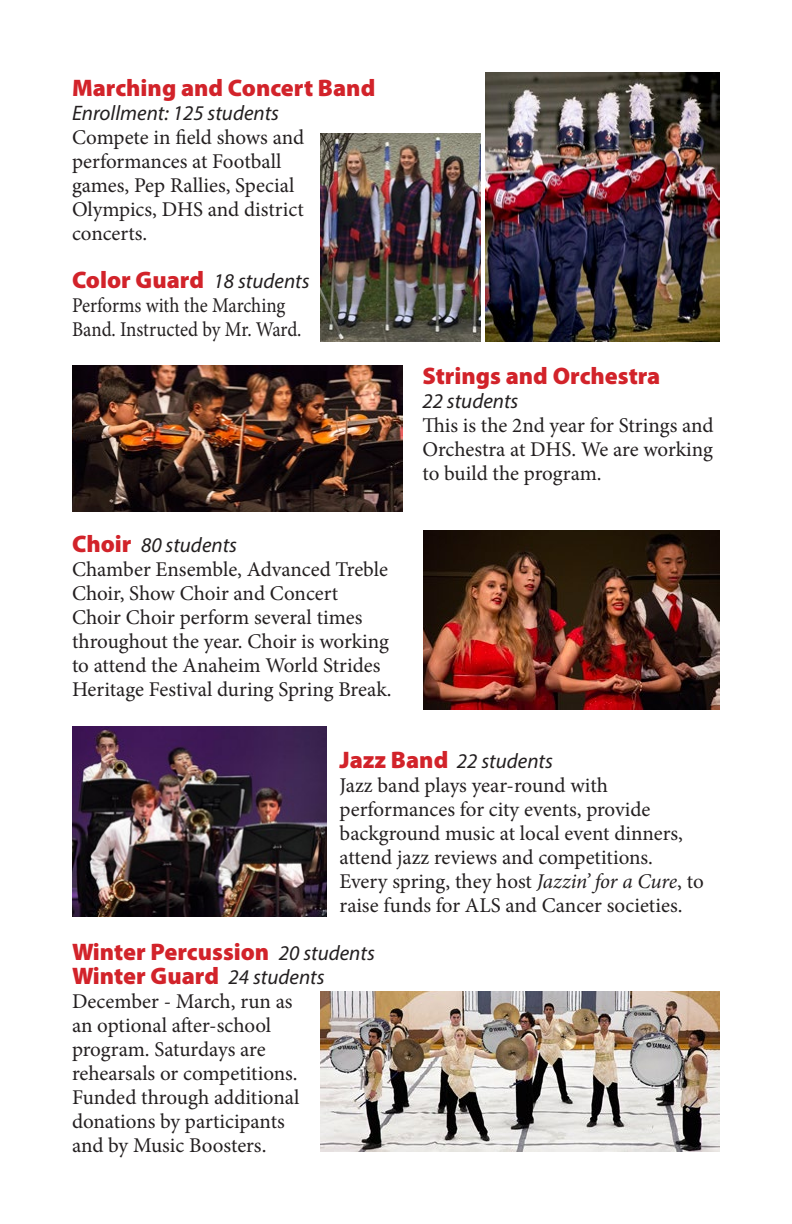
<style>
.page{position:relative;width:792px;height:1224px;background:#fff}
.page>*{position:absolute;margin:0;border:0;box-sizing:border-box;transform-origin:0 0}
.Paragraph_Sub{font:900 24px/24px "Myriad Pro";color:#d2232a}
.body{font:21px/24px "Minion Pro";color:#231f20}
.body-2{font:21px/24px "Minion Pro";color:#231f20;scale:.9 1}
.Paragraph_Sub-2{font:italic 21px "Myriad Pro";color:#231f20}
.body-3{font:italic 21px "Myriad Pro";color:#231f20}
.s1{font-weight:400;font-style:italic;font-size:21px;color:#231f20}
.s2{font-weight:900;font-style:normal;font-size:24px;color:#d2232a}
.s3{font-style:italic}
</style>
<div class="page">
<img style="left:72px;top:365px;width:331px;height:146px">
<img style="left:72px;top:726px;width:255px;height:191px">
<img style="left:424px;top:530px;width:296px;height:180px">
<img style="left:320px;top:991px;width:400px;height:161px">
<img style="left:486px;top:72px;width:234px;height:270px">
<img style="left:321px;top:133px;width:159px;height:209px">
<p class="Paragraph_Sub" style="left:72px;top:75px;width:305px">Marching and Concert Band</p>
<p class="body-3" style="left:72px;top:100px;width:209px">Enrollment: 125 students</p>
<p class="body" style="left:72px;top:125px;width:234px">Compete in field shows and performances at Football games, Pep Rallies, Special<br>Olympics, DHS and district concerts.</p>
<p class="Paragraph_Sub" style="left:72px;top:267px;width:239px">Color Guard <span class="s1">18 students</span></p>
<p class="body-2" style="left:72px;top:293px;width:257px">Performs with the Marching<br>Band. Instructed by Mr. Ward.</p>
<p class="Paragraph_Sub-2" style="left:72px;top:532px;width:167px"><span class="s2">Choir</span> 80 students</p>
<p class="body" style="left:72px;top:557px;width:321px">Chamber Ensemble, Advanced Treble Choir, Show Choir and Concert Choir Choir perform several times throughout the year. Choir is working to attend the Anaheim World Strides Heritage Festival during Spring Break.</p>
<p class="Paragraph_Sub" style="left:422px;top:363px;width:240px">Strings and Orchestra</p>
<p class="body-3" style="left:422px;top:388px;width:98px">22 students</p>
<p class="body" style="left:422px;top:413px;width:293px;text-align:justify">This is the 2nd year for Strings and Orchestra at DHS. We are working to build the program.</p>
<p class="Paragraph_Sub-2" style="left:340px;top:748px;width:215px"><span class="s2">Jazz Band</span> 22 students</p>
<p class="body" style="left:340px;top:773px;width:345px">Jazz band plays year-round with performances for city events, provide background music at local event dinners, attend jazz reviews and competitions.</p>
<p class="body" style="left:340px;top:869px;width:366px">Every spring, they host <span class="s3">Jazzin’ for a Cure</span>, to raise funds for ALS and Cancer societies.</p>
<p class="Paragraph_Sub" style="left:72px;top:939px;width:304px">Winter Percussion <span class="s1">20 students<br></span>Winter Guard <span class="s1">24 students</span></p>
<p class="body" style="left:72px;top:989px;width:229px">December - March, run as an optional after-school program. Saturdays are rehearsals or competitions.<br>Funded through additional donations by participants and by Music Boosters.</p>
</div>
